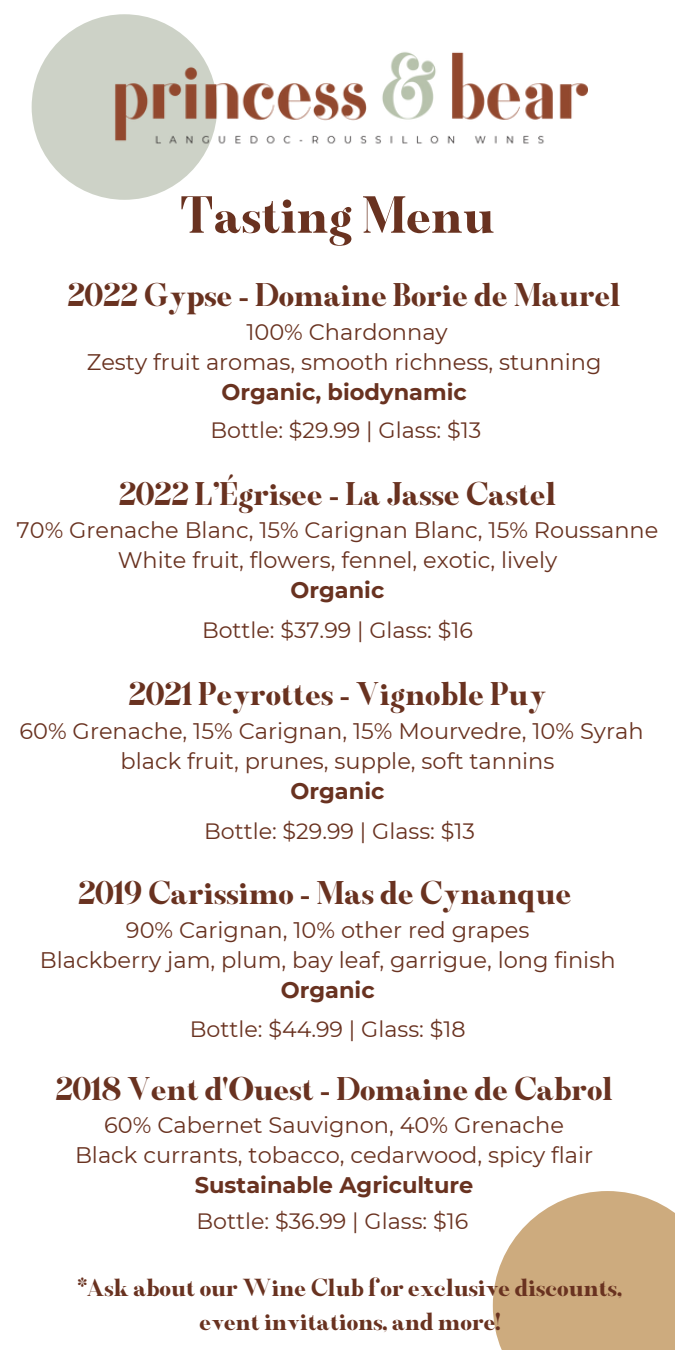
<style>
.page{position:relative;width:675px;height:1350px;background:#fff}
.page>*{position:absolute;margin:0;border:0;box-sizing:border-box;transform-origin:0 0}
.t1{font:52.75px "Celesse";color:#693220}
.t2{font:33.25px "Celesse";color:#693220}
.t3{font:25px/33.8px "Celesse";color:#693220;text-align:center}
.t4{font:22.5px "Montserrat";color:#693220}
.t5{font:700 22.5px "Montserrat";color:#693220}
.t6{font:22.25px "Montserrat";color:#693220}
</style>
<div class="page">
<div style="left:32px;top:14px;width:185px;height:186px;background:#cdd2c7;border-radius:50%"></div>
<img style="left:115px;top:26px;width:473px;height:123px">
<div style="left:493px;top:1191px;width:182px;height:159px;background:#cdab7e"></div>
<p class="t1" style="left:180px;top:183px;width:316px">Tasting Menu</p>
<p class="t2" style="left:68px;top:274px;width:555px">2022 Gypse - Domaine Borie de Maurel</p>
<p class="t4" style="left:246px;top:318px;width:203px">100% Chardonnay</p>
<p class="t4" style="left:87px;top:348px;width:516px">Zesty fruit aromas, smooth richness, stunning</p>
<p class="t5" style="left:221px;top:378px;width:247px">Organic, biodynamic</p>
<p class="t6" style="left:210px;top:417px;width:272px">Bottle: $29.99 | Glass: $13</p>
<p class="t2" style="left:119px;top:473px;width:439px">2022 L’Égrisee - La Jasse Castel</p>
<p class="t4" style="left:17px;top:517px;width:643px">70% Grenache Blanc, 15% Carignan Blanc, 15% Roussanne</p>
<p class="t4" style="left:118px;top:547px;width:441px">White fruit, flowers, fennel, exotic, lively</p>
<p class="t5" style="left:291px;top:577px;width:95px">Organic</p>
<p class="t6" style="left:202px;top:617px;width:272px">Bottle: $37.99 | Glass: $16</p>
<h1 class="t2" style="left:129px;top:674px;width:419px">2021 Peyrottes - Vignoble Puy</h1>
<p class="t4" style="left:19px;top:717px;width:626px">60% Grenache, 15% Carignan, 15% Mourvedre, 10% Syrah</p>
<p class="t4" style="left:120px;top:747px;width:436px">black fruit, prunes, supple, soft tannins</p>
<p class="t5" style="left:291px;top:777px;width:95px">Organic</p>
<p class="t6" style="left:204px;top:817px;width:272px">Bottle: $29.99 | Glass: $13</p>
<p class="t2" style="left:78px;top:873px;width:495px">2019 Carissimo - Mas de Cynanque</p>
<p class="t4" style="left:126px;top:916px;width:405px">90% Carignan, 10% other red grapes</p>
<p class="t4" style="left:40px;top:946px;width:577px">Blackberry jam, plum, bay leaf, garrigue, long finish</p>
<p class="t5" style="left:281px;top:976px;width:95px">Organic</p>
<p class="t6" style="left:190px;top:1015px;width:277px">Bottle: $44.99 | Glass: $18</p>
<p class="t2" style="left:55px;top:1068px;width:559px">2018 Vent d'Ouest - Domaine de Cabrol</p>
<p class="t4" style="left:104px;top:1112px;width:461px">60% Cabernet Sauvignon, 40% Grenache</p>
<p class="t4" style="left:75px;top:1142px;width:520px">Black currants, tobacco, cedarwood, spicy flair</p>
<p class="t5" style="left:195px;top:1172px;width:280px">Sustainable Agriculture</p>
<p class="t6" style="left:197px;top:1207px;width:273px">Bottle: $36.99 | Glass: $16</p>
<p class="t3" style="left:78px;top:1271px;width:546px">*Ask about our Wine Club for exclusive discounts, event invitations, and more!</p>
</div>
